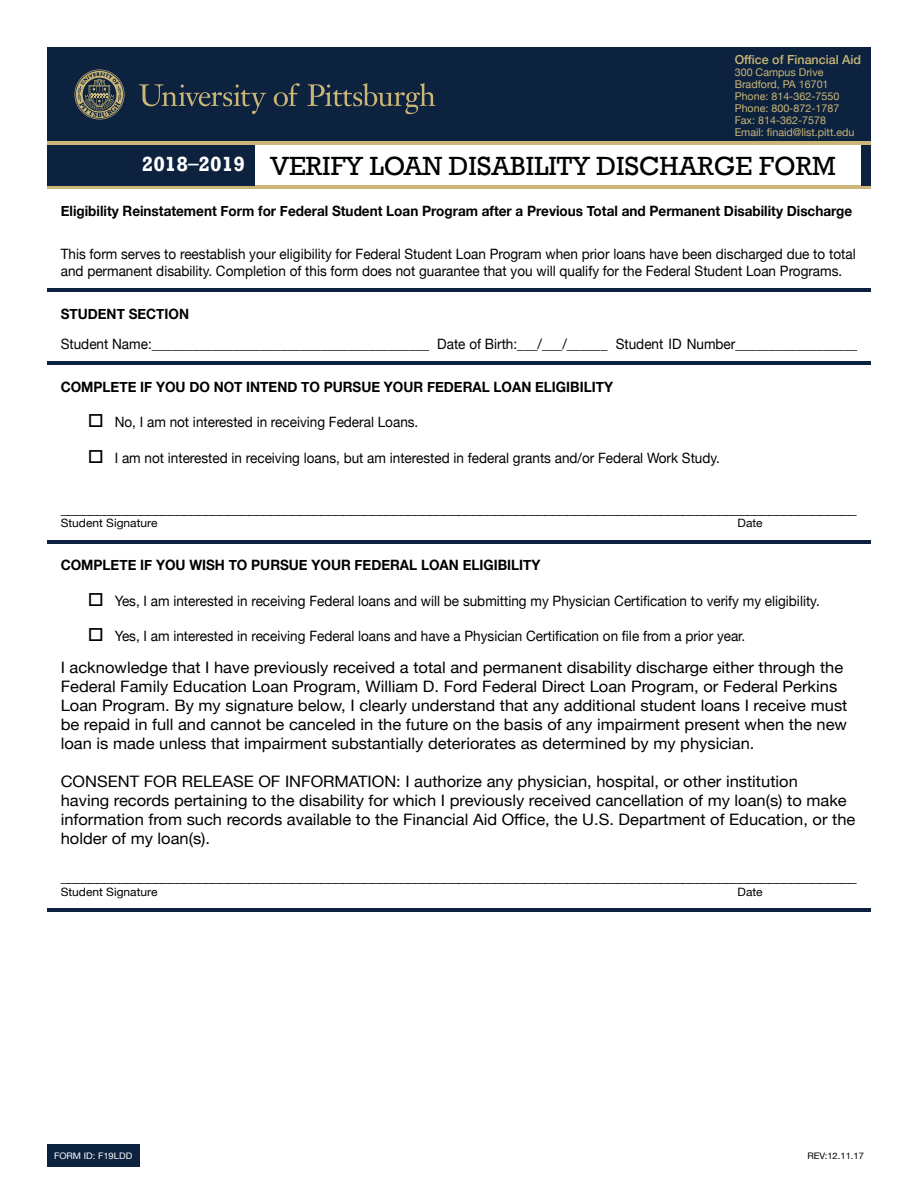
<style>
.page{position:relative;width:918px;height:1188px;background:#fff}
.page>*{position:absolute;margin:0;border:0;box-sizing:border-box;transform-origin:0 0}
.t1{font:27px "Rockwell";color:#000}
.t2{font:700 21px "Rockwell";color:#fff}
.t3{font:15.75px/18.9px "Helvetica Neue";color:#000;scale:1.04 1}
.t4{font:14.25px/17.1px "Helvetica Neue";color:#000;scale:.95 1}
.t5{font:700 14.25px "Helvetica Neue";color:#000;scale:.95 1}
.t6{font:500 12.45px "Helvetica Neue";color:#cbb677}
.t7{font:11.55px "Helvetica Neue";color:#000;scale:1.04 1}
.t8{font:10.65px "Helvetica Neue";color:#cbb677}
.t9{font:9px "Helvetica Neue";color:#fff;scale:1.04 1}
.t10{font:9px "Helvetica Neue";color:#000;scale:1.04 1}
.s1{font-weight:400}
</style>
<div class="page">
<hr style="left:47px;top:362px;width:824px;height:3px;background:#0c223f">
<hr style="left:47px;top:540px;width:824px;height:4px;background:#0c223f">
<hr style="left:47px;top:909px;width:824px;height:3px;background:#0c223f">
<div style="left:47px;top:1144px;width:93px;height:22px;background:#0c223f"></div>
<hr style="left:47px;top:289px;width:824px;height:3px;background:#0c223f">
<div style="left:47px;top:47px;width:824px;height:95px;background:#0c223f"></div>
<svg style="left:139px;top:84px;width:127px;height:30px"></svg>
<svg style="left:274px;top:83px;width:26px;height:23px"></svg>
<svg style="left:307px;top:83px;width:128px;height:31px"></svg>
<svg style="left:75px;top:70px;width:50px;height:49px"></svg>
<hr style="left:47px;top:186px;width:824px;height:3px;background:#cbb677">
<div style="left:47px;top:145px;width:208px;height:41px;background:#0c223f"></div>
<div style="left:862px;top:145px;width:9px;height:41px;background:#0c223f"></div>
<hr style="left:47px;top:142px;width:824px;height:3px;background:#cbb677">
<p class="t2" style="left:142px;top:151px;width:105px">2018<span class="s1">–</span>2019</p>
<p class="t6" style="left:735px;top:50px;width:128px">Office of Financial Aid</p>
<p class="t8" style="left:735px;top:64px;width:90px">300 Campus Drive</p>
<p class="t8" style="left:735px;top:76px;width:95px">Bradford, PA 16701</p>
<p class="t8" style="left:735px;top:88px;width:106px">Phone: 814-362-7550</p>
<p class="t8" style="left:735px;top:100px;width:106px">Phone: 800-872-1787</p>
<p class="t8" style="left:735px;top:112px;width:93px">Fax: 814-362-7578</p>
<p class="t8" style="left:735px;top:124px;width:121px">Email: finaid@list.pitt.edu</p>
<h1 class="t1" style="left:270px;top:150px;width:567px">VERIFY LOAN DISABILITY DISCHARGE FORM</h1>
<p class="t5" style="left:61px;top:200px;width:835px">Eligibility Reinstatement Form for Federal Student Loan Program after a Previous Total and Permanent Disability Discharge</p>
<p class="t4" style="left:61px;top:246px;width:838px">This form serves to reestablish your eligibility for Federal Student Loan Program when prior loans have been discharged due to total and permanent disability. Completion of this form does not guarantee that you will qualify for the Federal Student Loan Programs.</p>
<p class="t5" style="left:61px;top:303px;width:137px">STUDENT SECTION</p>
<p class="t4" style="left:61px;top:336px;width:840px">Student Name:_________________________________________ Date of Birth:___/___/______ Student ID Number__________________</p>
<p class="t5" style="left:61px;top:376px;width:583px">COMPLETE IF YOU DO NOT INTEND TO PURSUE YOUR FEDERAL LOAN ELIGIBILITY</p>
<p class="t4" style="left:88px;top:415px;width:350px">□ No, I am not interested in receiving Federal Loans.</p>
<p class="t4" style="left:88px;top:450px;width:667px">□ I am not interested in receiving loans, but am interested in federal grants and/or Federal Work Study.</p>
<p class="t3" style="left:61px;top:499px;width:767px">______________________________________________________________________________________________________________</p>
<p class="t7" style="left:61px;top:515px;width:94px">Student Signature</p>
<p class="t7" style="left:738px;top:515px;width:26px">Date</p>
<p class="t5" style="left:61px;top:554px;width:507px">COMPLETE IF YOU WISH TO PURSUE YOUR FEDERAL LOAN ELIGIBILITY</p>
<p class="t4" style="left:88px;top:593px;width:772px">□ Yes, I am interested in receiving Federal loans and will be submitting my Physician Certification to verify my eligibility.</p>
<p class="t4" style="left:88px;top:628px;width:694px">□ Yes, I am interested in receiving Federal loans and have a Physician Certification on file from a prior year.</p>
<p class="t3" style="left:61px;top:659px;width:758px">I acknowledge that I have previously received a total and permanent disability discharge either through the Federal Family Education Loan Program, William D. Ford Federal Direct Loan Program, or Federal Perkins Loan Program. By my signature below, I clearly understand that any additional student loans I receive must be repaid in full and cannot be canceled in the future on the basis of any impairment present when the new loan is made unless that impairment substantially deteriorates as determined by my physician.</p>
<p class="t3" style="left:61px;top:773px;width:766px">CONSENT FOR RELEASE OF INFORMATION: I authorize any physician, hospital, or other institution<br>having records pertaining to the disability for which I previously received cancellation of my loan(s) to make information from such records available to the Financial Aid Office, the U.S. Department of Education, or the holder of my loan(s).</p>
<p class="t3" style="left:61px;top:868px;width:767px">______________________________________________________________________________________________________________</p>
<p class="t7" style="left:61px;top:883px;width:94px">Student Signature</p>
<p class="t7" style="left:738px;top:883px;width:26px">Date</p>
<p class="t9" style="left:54px;top:1150px;width:77px">FORM ID: F19LDD</p>
<p class="t10" style="left:807px;top:1150px;width:56px">REV:12.11.17</p>
</div>
